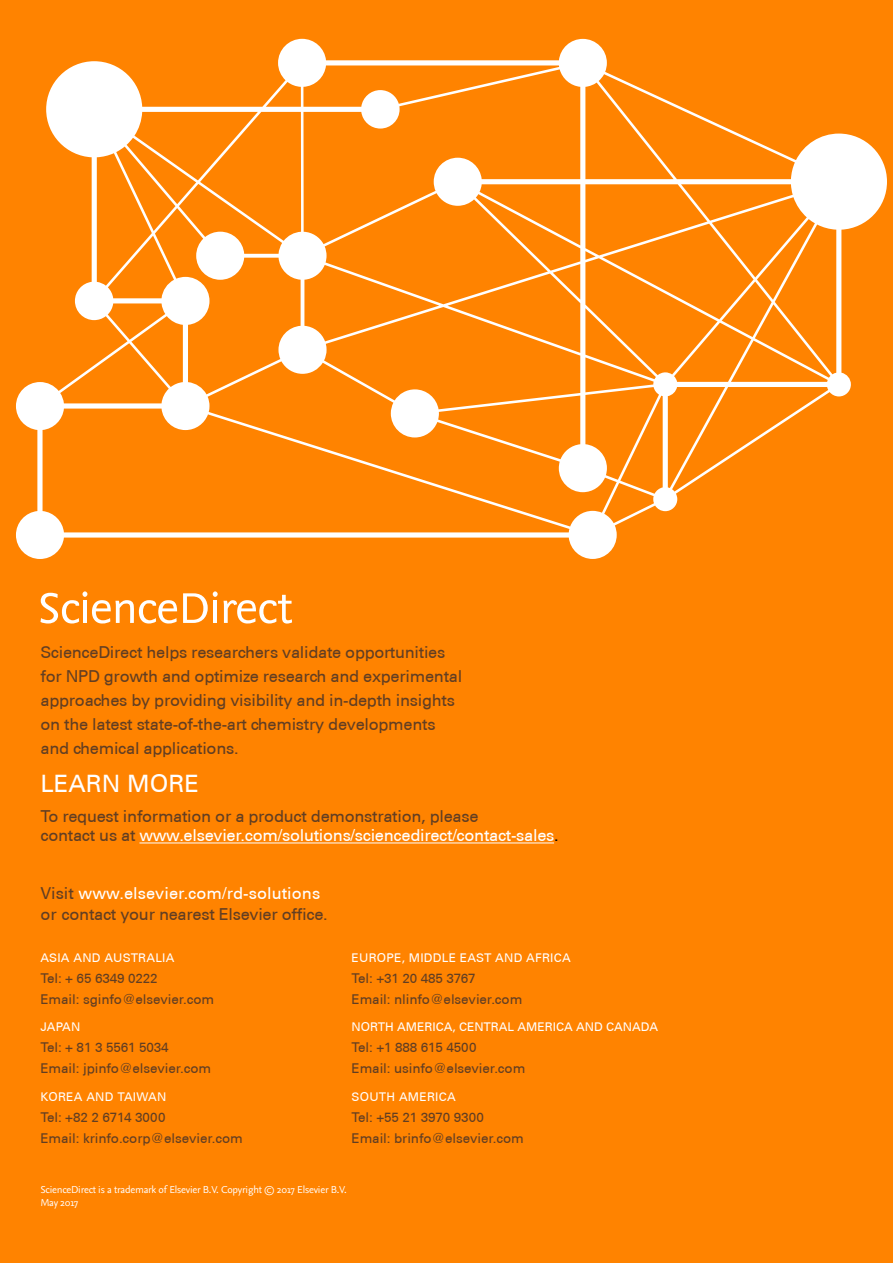
<style>
.page{position:relative;width:893px;height:1263px;background:#ff8300}
.page>*{position:absolute;margin:0;border:0;box-sizing:border-box;transform-origin:0 0}
.t1{font:500 24px "Univers CE";color:#fff}
.t2{font:500 16.5px/24px "Univers CE";letter-spacing:-.02em;color:#613e23}
.t3{font:500 13.5px/21px "Univers CE";letter-spacing:-.01em;color:#613e23}
.t4{font:500 12px "Univers CE";letter-spacing:.02em;color:#fff}
.t5{font:500 12px "Univers CE";color:#fff}
.t6{font:10.5px/12.6px "Nexus Sans Pro";letter-spacing:-.02em;color:#fff}
.s1{color:#fff}
.s2{color:#000}
</style>
<div class="page">
<svg style="left:16px;top:39px;width:871px;height:520px"></svg>
<hr style="left:139px;top:842px;width:415px;height:1px;background:#fff">
<svg style="left:40px;top:591px;width:137px;height:32px"></svg>
<svg style="left:183px;top:591px;width:35px;height:32px"></svg>
<hr style="left:213px;top:601px;width:4px;height:22px;background:#fff">
<svg style="left:224px;top:595px;width:68px;height:28px"></svg>
<p class="t2" style="left:40px;top:640px;width:423px">ScienceDirect helps researchers validate opportunities for NPD growth and optimize research and experimental approaches by providing visibility and in-depth insights on the latest state-of-the-art chemistry developments and chemical applications.</p>
<h1 class="t1" style="left:40px;top:769px;width:160px">LEARN MORE</h1>
<p class="t2" style="left:40px;top:807px;width:520px;line-height:19.5px">To request information or a product demonstration, please<br>contact us at <span class="s1">www.elsevier.com/solutions/sciencedirect/contact-sales</span><span class="s2">.</span></p>
<p class="t2" style="left:40px;top:883px;width:289px;line-height:21px">Visit <span class="s1">www.elsevier.com/rd-solutions </span>or contact your nearest Elsevier office.</p>
<p class="t4" style="left:40px;top:950px;width:136px">ASIA AND AUSTRALIA</p>
<p class="t3" style="left:40px;top:968px;width:175px">Tel: + 65 6349 0222<br>Email: sginfo@elsevier.com</p>
<p class="t4" style="left:40px;top:1020px;width:42px">JAPAN</p>
<p class="t3" style="left:40px;top:1037px;width:172px">Tel: + 81 3 5561 5034<br>Email: jpinfo@elsevier.com</p>
<p class="t4" style="left:40px;top:1090px;width:127px">KOREA AND TAIWAN</p>
<p class="t3" style="left:40px;top:1107px;width:204px">Tel: +82 2 6714 3000<br>Email: krinfo.corp@elsevier.com</p>
<p class="t4" style="left:352px;top:950px;width:221px">EUROPE, MIDDLE EAST AND AFRICA</p>
<p class="t3" style="left:352px;top:968px;width:172px">Tel: +31 20 485 3767<br>Email: nlinfo@elsevier.com</p>
<p class="t5" style="left:352px;top:1020px;width:308px">NORTH AMERICA, CENTRAL AMERICA AND CANADA</p>
<p class="t3" style="left:352px;top:1037px;width:175px">Tel: +1 888 615 4500<br>Email: usinfo@elsevier.com</p>
<p class="t4" style="left:352px;top:1090px;width:106px">SOUTH AMERICA</p>
<p class="t3" style="left:352px;top:1107px;width:174px">Tel: +55 21 3970 9300<br>Email: brinfo@elsevier.com</p>
<p class="t6" style="left:40px;top:1183px;width:308px">ScienceDirect is a trademark of Elsevier B.V. Copyright © 2017 Elsevier B.V.<br>May 2017</p>
</div>
